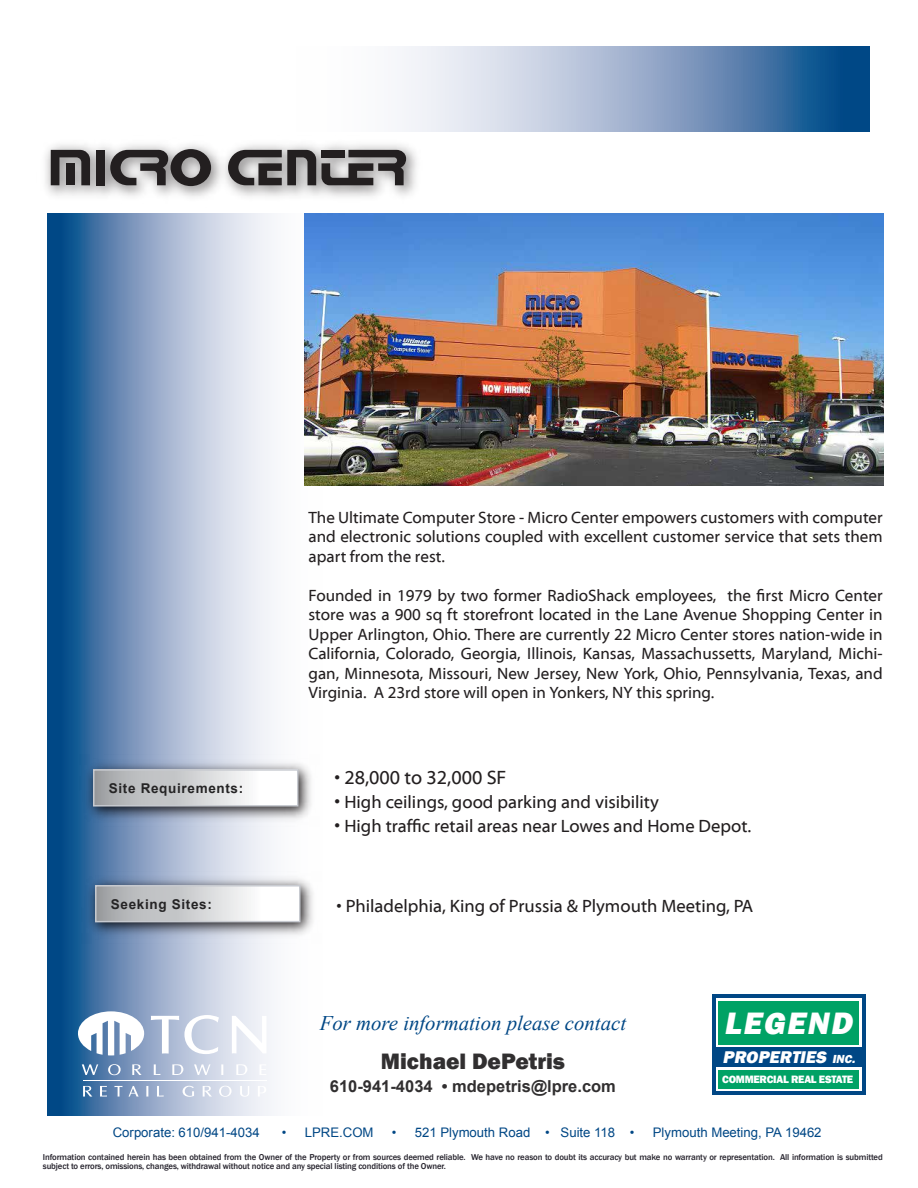
<style>
.page{position:relative;width:918px;height:1188px;background:#fff}
.page>*{position:absolute;margin:0;border:0;box-sizing:border-box;transform-origin:0 0}
.t1{font:italic 800 31.8px "Franklin Gothic";color:#fff}
.t2{font:800 22.95px "Franklin Gothic";color:#312f30}
.t3{font:italic 20.85px "Times New Roman";color:#004785}
.t4{font:19.5px "Myriad Web Pro";color:#231f20}
.t5{font:18px "Myriad Web Pro";color:#231f20}
.t6{font:italic 800 17.4px "Franklin Gothic";color:#fff}
.t7{font:16.5px/19.5px "Myriad Web Pro";color:#231f20;text-align:justify}
.t8{font:700 16.5px "Arial";color:#312f30}
.t9{font:700 13.5px "Arial";letter-spacing:.05em;color:#252425}
.t10{font:13.2px "Arial";color:#004785}
.t11{font:800 10.95px "Franklin Gothic";letter-spacing:-.025em;color:#fff}
.t12{font:500 8.85px/9.1px "Franklin Gothic";letter-spacing:-.015em;color:#25222c}
.s1{font-size:19.5px}
.s2{font-size:12px}
</style>
<div class="page">
<svg style="left:47px;top:214px;width:258px;height:902px"></svg>
<div style="left:712px;top:994px;width:154px;height:101px;background:#004785"></div>
<svg style="left:716px;top:998px;width:146px;height:49px"></svg>
<div style="left:718px;top:1001px;width:141px;height:43px;background:#00a265"></div>
<div style="left:716px;top:1067px;width:146px;height:24px;background:linear-gradient(to right,#fff,#fff)"></div>
<div style="left:718px;top:1070px;width:141px;height:18px;background:#00a265"></div>
<img style="left:80px;top:755px;width:231px;height:72px">
<div style="left:94px;top:770px;width:204px;height:36px;background:linear-gradient(to right,#a0a3a6,#fff)"></div>
<div style="left:93px;top:769px;width:205px;height:38px;border:2px solid #c7cad0"></div>
<img style="left:81px;top:872px;width:232px;height:72px">
<div style="left:96px;top:886px;width:204px;height:36px;background:linear-gradient(to right,#a0a3a6,#fff)"></div>
<div style="left:95px;top:885px;width:206px;height:37px;border:2px solid #c7cad0"></div>
<svg style="left:402px;top:47px;width:467px;height:84px"></svg>
<img style="left:45px;top:144px;width:372px;height:53px">
<div style="left:97px;top:150px;width:8px;height:35px;background:#231f20"></div>
<svg style="left:110px;top:149px;width:101px;height:37px"></svg>
<svg style="left:322px;top:150px;width:84px;height:35px"></svg>
<svg style="left:228px;top:150px;width:88px;height:35px"></svg>
<svg style="left:51px;top:150px;width:39px;height:35px"></svg>
<div style="left:66px;top:163px;width:9px;height:22px;background:#231f20"></div>
<img style="left:305px;top:214px;width:579px;height:272px">
<svg style="left:219px;top:1086px;width:13px;height:11px"></svg>
<svg style="left:203px;top:1086px;width:9px;height:11px"></svg>
<svg style="left:157px;top:1086px;width:7px;height:11px"></svg>
<svg style="left:146px;top:1086px;width:2px;height:11px"></svg>
<svg style="left:114px;top:1086px;width:9px;height:11px"></svg>
<svg style="left:100px;top:1086px;width:7px;height:11px"></svg>
<svg style="left:83px;top:1086px;width:9px;height:11px"></svg>
<svg style="left:129px;top:1086px;width:10px;height:11px"></svg>
<svg style="left:183px;top:1086px;width:11px;height:11px"></svg>
<svg style="left:240px;top:1086px;width:9px;height:11px"></svg>
<svg style="left:258px;top:1086px;width:8px;height:11px"></svg>
<svg style="left:151px;top:1015px;width:68px;height:39px"></svg>
<svg style="left:232px;top:1016px;width:34px;height:37px"></svg>
<svg style="left:108px;top:1064px;width:13px;height:11px"></svg>
<svg style="left:132px;top:1064px;width:10px;height:11px"></svg>
<svg style="left:154px;top:1064px;width:6px;height:11px"></svg>
<svg style="left:236px;top:1064px;width:11px;height:11px"></svg>
<svg style="left:172px;top:1064px;width:11px;height:11px"></svg>
<svg style="left:82px;top:1064px;width:16px;height:11px"></svg>
<svg style="left:194px;top:1064px;width:17px;height:11px"></svg>
<svg style="left:221px;top:1064px;width:2px;height:11px"></svg>
<svg style="left:259px;top:1064px;width:7px;height:11px"></svg>
<svg style="left:78px;top:1011px;width:66px;height:44px"></svg>
<hr style="left:83px;top:1080px;width:183px;height:1px;background:#fff">
<p class="t9" style="left:109px;top:780px;width:136px">Site Requirements:</p>
<p class="t7" style="left:308px;top:508px;width:576px">The Ultimate Computer Store - Micro Center empowers customers with computer and electronic solutions coupled with excellent customer service that sets them apart from the rest.</p>
<p class="t7" style="left:308px;top:586px;width:576px">Founded in 1979 by two former RadioShack employees, the first Micro Center store was a 900 sq ft storefront located in the Lane Avenue Shopping Center in Upper Arlington, Ohio. There are currently 22 Micro Center stores nation-wide in California, Colorado, Georgia, Illinois, Kansas, Massachussetts, Maryland, Michi&shy;gan, Minnesota, Missouri, New Jersey, New York, Ohio, Pennsylvania, Texas, and Virginia. A 23rd store will open in Yonkers, NY this spring.</p>
<p class="t4" style="left:335px;top:767px;width:173px">• 28,000 to 32,000 SF</p>
<p class="t5" style="left:335px;top:793px;width:326px"><span class="s1">•</span> High ceilings, good parking and visibility</p>
<p class="t5" style="left:335px;top:817px;width:418px"><span class="s1">•</span> High traffic retail areas near Lowes and Home Depot.</p>
<p class="t9" style="left:111px;top:896px;width:103px">Seeking Sites:</p>
<p class="t5" style="left:337px;top:896px;width:418px">• Philadelphia, King of Prussia &amp; Plymouth Meeting, PA</p>
<p class="t3" style="left:320px;top:1008px;width:308px">For more information please contact</p>
<h2 class="t2" style="left:381px;top:1046px;width:186px">Michael DePetris</h2>
<p class="t8" style="left:330px;top:1075px;width:287px">610-941-4034 • mdepetris@lpre.com</p>
<h1 class="t1" style="left:724px;top:1002px;width:137px">LEGEND</h1>
<p class="t6" style="left:722px;top:1046px;width:137px">PROPERTIES <span class="s2">INC.</span></p>
<p class="t11" style="left:722px;top:1072px;width:132px">COMMERCIAL REAL ESTATE</p>
<p class="t10" style="left:113px;top:1124px;width:149px">Corporate: 610/941-4034</p>
<p class="t10" style="left:282px;top:1124px;width:93px">• LPRE.COM</p>
<p class="t10" style="left:392px;top:1124px;width:244px">• 521 Plymouth Road • Suite 118 •</p>
<p class="t10" style="left:653px;top:1124px;width:170px">Plymouth Meeting, PA 19462</p>
<p class="t12" style="left:43px;top:1152px;width:841px">Information contained herein has been obtained from the Owner of the Property or from sources deemed reliable. We have no reason to doubt its accuracy but make no warranty or representation. All information is submitted subject to errors, omissions, changes, withdrawal without notice and any special listing conditions of the Owner.</p>
</div>
